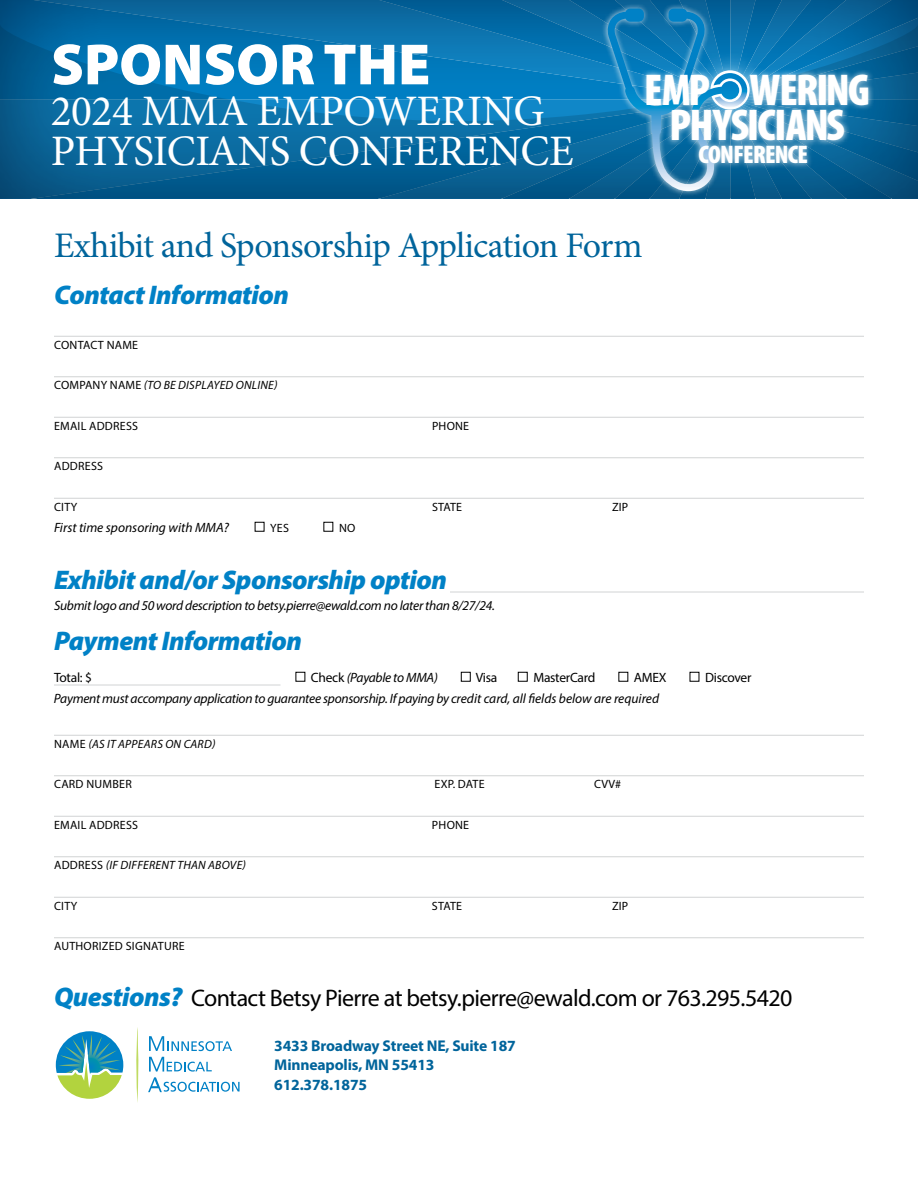
<style>
.page{position:relative;width:918px;height:1188px;background:#fff}
.page>*{position:absolute;margin:0;border:0;box-sizing:border-box;transform-origin:0 0}
.t1{font:900 58.65px "Myriad Pro";color:#fff}
.t2{font:900 condensed 44.7px/35.8px "Myriad Pro";letter-spacing:-.04em;color:#fff;text-align:center}
.t3{font:43.5px/40.5px "Minion Pro";letter-spacing:-.01em;color:#fff}
.t4{font:36px "Minion Pro";letter-spacing:-.025em;color:#00649b}
.t5{font:italic 900 27px "Myriad Pro";letter-spacing:-.02em;color:#0081c6}
.t6{font:900 condensed 25.5px "Myriad Pro";letter-spacing:-.03em;color:#fff}
.t7{font:24px "Myriad Pro";letter-spacing:-.025em;color:#000}
.t8{font:700 15.6px/19.5px "Myriad Pro";letter-spacing:-.01em;color:#00649b}
.t9{font:italic 13.5px "Myriad Pro";letter-spacing:-.02em;color:#000}
.t10{font:13.5px "Myriad Pro";letter-spacing:-.02em;color:#000}
.t11{font:italic 13.5px "Myriad Pro";color:#000}
.t12{font:12px "Myriad Pro";letter-spacing:.02em;color:#000}
.t13{font:italic 12px "Myriad Pro";letter-spacing:.02em;color:#000}
.s1{font-style:normal}
.s2{font-weight:900;font-style:italic;font-size:27px;color:#0081c6}
</style>
<div class="page">
<div style="left:0;top:0;width:918px;height:212px;background:#002c43;opacity:.75"></div>
<hr style="left:54px;top:336px;width:810px;height:1px;background:#d1d3d4">
<hr style="left:54px;top:376px;width:810px;height:1px;background:#d1d3d4">
<hr style="left:54px;top:417px;width:810px;height:1px;background:#d1d3d4">
<hr style="left:54px;top:457px;width:810px;height:1px;background:#d1d3d4">
<hr style="left:54px;top:498px;width:810px;height:1px;background:#d1d3d4">
<hr style="left:450px;top:592px;width:414px;height:1px;background:#d1d3d4">
<hr style="left:54px;top:685px;width:226px;height:1px;background:#d1d3d4">
<hr style="left:54px;top:735px;width:810px;height:1px;background:#d1d3d4">
<hr style="left:54px;top:775px;width:810px;height:1px;background:#d1d3d4">
<hr style="left:54px;top:816px;width:810px;height:1px;background:#d1d3d4">
<hr style="left:54px;top:856px;width:810px;height:1px;background:#d1d3d4">
<hr style="left:54px;top:897px;width:810px;height:1px;background:#d1d3d4">
<hr style="left:54px;top:937px;width:810px;height:1px;background:#d1d3d4">
<div style="left:461px;top:672px;width:10px;height:10px;border:1px solid #000"></div>
<svg style="left:136px;top:1027px;width:3px;height:75px"></svg>
<svg style="left:149px;top:1036px;width:83px;height:15px"></svg>
<svg style="left:148px;top:1057px;width:92px;height:35px"></svg>
<svg style="left:56px;top:1031px;width:67px;height:68px"></svg>
<svg style="left:0;top:24px;width:382px;height:174px;background:#056aa3"></svg>
<svg style="left:382px;top:0;width:536px;height:198px;background:#1a77ac"></svg>
<h1 class="t1" style="left:51px;top:25px;width:381px">SPONSOR THE</h1>
<h3 class="t3" style="left:51px;top:91px;width:524px">2024 MMA EMPOWERING<br>PHYSICIANS CONFERENCE</h3>
<h2 class="t2" style="left:644px;top:72px;width:227px">EMP WERING<br>PHYSICIANS</h2>
<h3 class="t6" style="left:699px;top:140px;width:111px">CONFERENCE</h3>
<h3 class="t4" style="left:54px;top:222px;width:590px">Exhibit and Sponsorship Application Form</h3>
<h3 class="t5" style="left:54px;top:279px;width:237px">Contact Information</h3>
<p class="t12" style="left:54px;top:337px;width:86px">CONTACT NAME</p>
<p class="t13" style="left:54px;top:378px;width:225px"><span class="s1">COMPANY NAME</span> (TO BE DISPLAYED ONLINE)</p>
<p class="t12" style="left:54px;top:418px;width:86px">EMAIL ADDRESS</p>
<p class="t12" style="left:432px;top:418px;width:39px">PHONE</p>
<p class="t12" style="left:54px;top:459px;width:50px">ADDRESS</p>
<p class="t12" style="left:54px;top:499px;width:25px">CITY</p>
<p class="t12" style="left:432px;top:499px;width:32px">STATE</p>
<p class="t12" style="left:612px;top:499px;width:18px">ZIP</p>
<p class="t11" style="left:54px;top:519px;width:176px">First time sponsoring with MMA?</p>
<p class="t12" style="left:270px;top:520px;width:20px">YES</p>
<p class="t12" style="left:339px;top:520px;width:18px">NO</p>
<h3 class="t5" style="left:54px;top:564px;width:395px">Exhibit and/or Sponsorship option</h3>
<p class="t9" style="left:54px;top:597px;width:443px">Submit logo and 50 word description to betsy.pierre@ewald.com no later than 8/27/24.</p>
<h3 class="t5" style="left:54px;top:626px;width:249px">Payment Information</h3>
<p class="t10" style="left:54px;top:669px;width:40px">Total: $</p>
<p class="t9" style="left:311px;top:669px;width:128px"><span class="s1">Check</span> (Payable to MMA)</p>
<p class="t10" style="left:476px;top:669px;width:23px">Visa</p>
<p class="t10" style="left:533px;top:669px;width:64px">MasterCard</p>
<p class="t10" style="left:634px;top:669px;width:34px">AMEX</p>
<p class="t10" style="left:705px;top:669px;width:48px">Discover</p>
<p class="t9" style="left:54px;top:690px;width:607px">Payment must accompany application to guarantee sponsorship. If paying by credit card, all fields below are required</p>
<p class="t13" style="left:54px;top:736px;width:163px"><span class="s1">NAME</span> (AS IT APPEARS ON CARD)</p>
<p class="t12" style="left:54px;top:777px;width:79px">CARD NUMBER</p>
<p class="t12" style="left:435px;top:777px;width:52px">EXP. DATE</p>
<p class="t12" style="left:594px;top:777px;width:29px">CVV#</p>
<p class="t12" style="left:54px;top:817px;width:86px">EMAIL ADDRESS</p>
<p class="t12" style="left:432px;top:817px;width:39px">PHONE</p>
<p class="t13" style="left:54px;top:858px;width:193px"><span class="s1">ADDRESS</span> (IF DIFFERENT THAN ABOVE)</p>
<p class="t12" style="left:54px;top:898px;width:25px">CITY</p>
<p class="t12" style="left:432px;top:898px;width:32px">STATE</p>
<p class="t12" style="left:612px;top:898px;width:18px">ZIP</p>
<p class="t12" style="left:54px;top:939px;width:132px">AUTHORIZED SIGNATURE</p>
<h3 class="t7" style="left:54px;top:983px;width:740px"><span class="s2">Questions?</span> Contact Betsy Pierre at betsy.pierre@ewald.com or 763.295.5420</h3>
<p class="t8" style="left:274px;top:1035px;width:243px">3433 Broadway Street NE, Suite 187<br>Minneapolis, MN 55413<br>612.378.1875</p>
</div>
